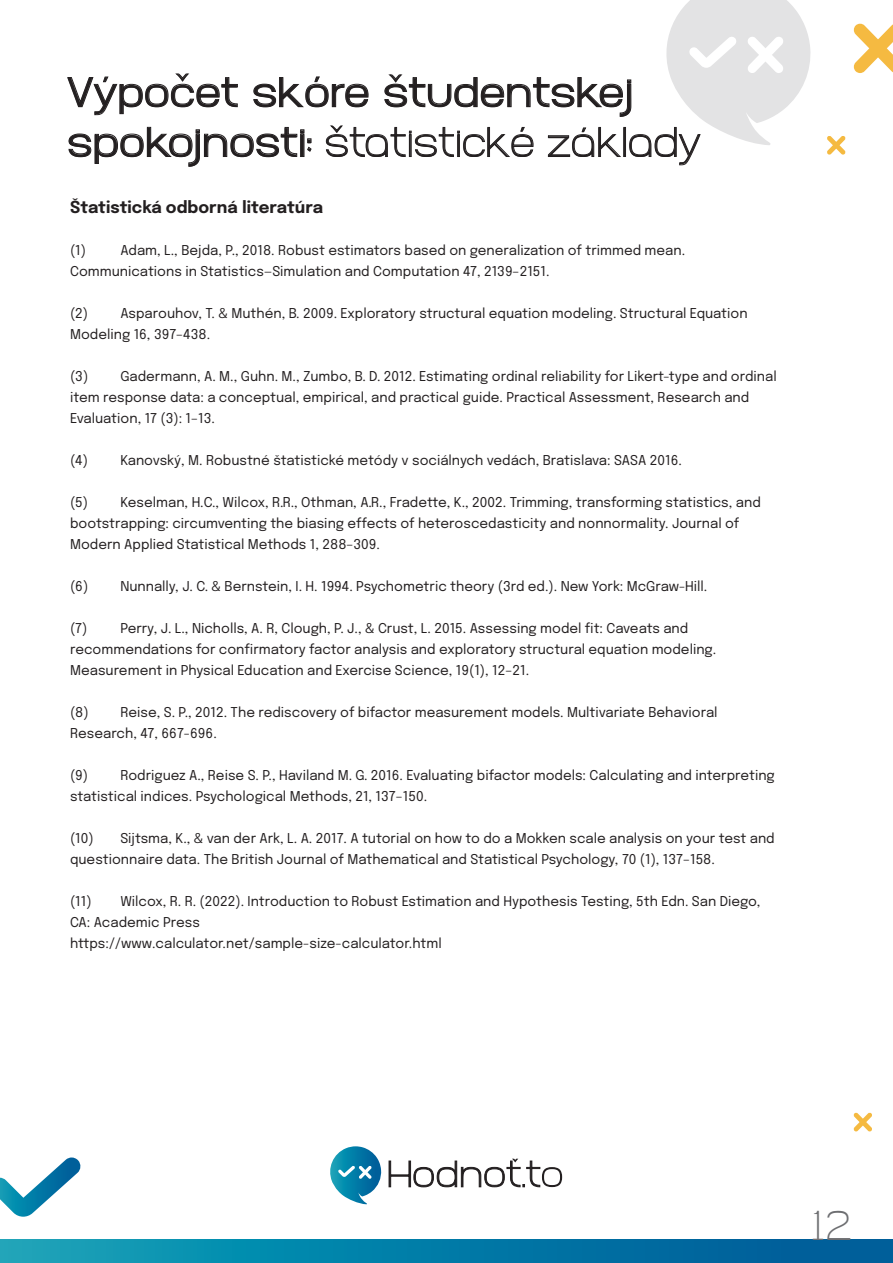
<style>
.page{position:relative;width:893px;height:1263px;background:#fff}
.page>*{position:absolute;margin:0;border:0;box-sizing:border-box;transform-origin:0 0}
.t1{font:41.55px/49.8px "Abro Sans";color:#231f20}
.t2{font:100 41.55px "Abro Sans";color:#6d6e71}
.t3{font:16.5px "Epilogue";color:#231f20}
.t4{font:13.5px/21px "Epilogue";color:#231f20}
.s1{font-weight:100}
</style>
<div class="page">
<svg style="left:853px;top:23px;width:40px;height:50px"></svg>
<svg style="left:827px;top:136px;width:19px;height:19px"></svg>
<svg style="left:388px;top:1159px;width:174px;height:28px"></svg>
<svg style="left:330px;top:1146px;width:52px;height:58px"></svg>
<svg style="left:0;top:1240px;width:893px;height:23px;background:#057ca7"></svg>
<svg style="left:0;top:1157px;width:81px;height:60px"></svg>
<svg style="left:853px;top:1112px;width:19px;height:19px"></svg>
<svg style="left:67px;top:0;width:744px;height:167px"></svg>
<h1 class="t1" style="left:67px;top:67px;width:635px">Výpočet skóre študentskej spokojnosti: <span class="s1">štatistické základy</span></h1>
<p class="t3" style="left:70px;top:196px;width:255px">Štatistická odborná literatúra</p>
<p class="t4" style="left:70px;top:239px;width:18px">(1)</p>
<p class="t4" style="left:70px;top:239px;width:617px;text-indent:50px">Adam, L., Bejda, P., 2018. Robust estimators based on generalization of trimmed mean.<br>Communications in Statistics—Simulation and Computation 47, 2139–2151.</p>
<p class="t4" style="left:70px;top:302px;width:679px">(2) Asparouhov, T. &amp; Muthén, B. 2009. Exploratory structural equation modeling. Structural Equation<br>Modeling 16, 397–438.</p>
<p class="t4" style="left:70px;top:365px;width:708px">(3) Gadermann, A. M., Guhn. M., Zumbo, B. D. 2012. Estimating ordinal reliability for Likert-type and ordinal item response data: a conceptual, empirical, and practical guide. Practical Assessment, Research and<br>Evaluation, 17 (3): 1–13.</p>
<p class="t4" style="left:70px;top:449px;width:613px">(4) Kanovský, M. Robustné štatistické metódy v sociálnych vedách, Bratislava: SASA 2016.</p>
<p class="t4" style="left:70px;top:491px;width:692px">(5) Keselman, H.C., Wilcox, R.R., Othman, A.R., Fradette, K., 2002. Trimming, transforming statistics, and bootstrapping: circumventing the biasing effects of heteroscedasticity and nonnormality. Journal of<br>Modern Applied Statistical Methods 1, 288–309.</p>
<p class="t4" style="left:70px;top:575px;width:639px">(6) Nunnally, J. C. &amp; Bernstein, I. H. 1994. Psychometric theory (3rd ed.). New York: McGraw-Hill.</p>
<p class="t4" style="left:70px;top:617px;width:19px">(7)</p>
<p class="t4" style="left:70px;top:617px;width:648px;text-indent:50px">Perry, J. L., Nicholls, A. R, Clough, P. J., &amp; Crust, L. 2015. Assessing model fit: Caveats and recommendations for confirmatory factor analysis and exploratory structural equation modeling.<br>Measurement in Physical Education and Exercise Science, 19(1), 12–21.</p>
<p class="t4" style="left:70px;top:701px;width:649px">(8) Reise, S. P., 2012. The rediscovery of bifactor measurement models. Multivariate Behavioral<br>Research, 47, 667-696.</p>
<p class="t4" style="left:70px;top:764px;width:706px">(9) Rodriguez A., Reise S. P., Haviland M. G. 2016. Evaluating bifactor models: Calculating and interpreting statistical indices. Psychological Methods, 21, 137–150.</p>
<p class="t4" style="left:70px;top:827px;width:25px">(10)</p>
<p class="t4" style="left:70px;top:827px;width:706px;text-indent:50px">Sijtsma, K., &amp; van der Ark, L. A. 2017. A tutorial on how to do a Mokken scale analysis on your test and questionnaire data. The British Journal of Mathematical and Statistical Psychology, 70 (1), 137–158.</p>
<p class="t4" style="left:70px;top:890px;width:23px">(11)</p>
<p class="t4" style="left:70px;top:890px;width:692px;text-indent:50px">Wilcox, R. R. (2022). Introduction to Robust Estimation and Hypothesis Testing, 5th Edn. San Diego,<br>CA: Academic Press<br>https://www.calculator.net/sample-size-calculator.html</p>
<h1 class="t2" style="left:810px;top:1200px;width:43px">12</h1>
</div>
